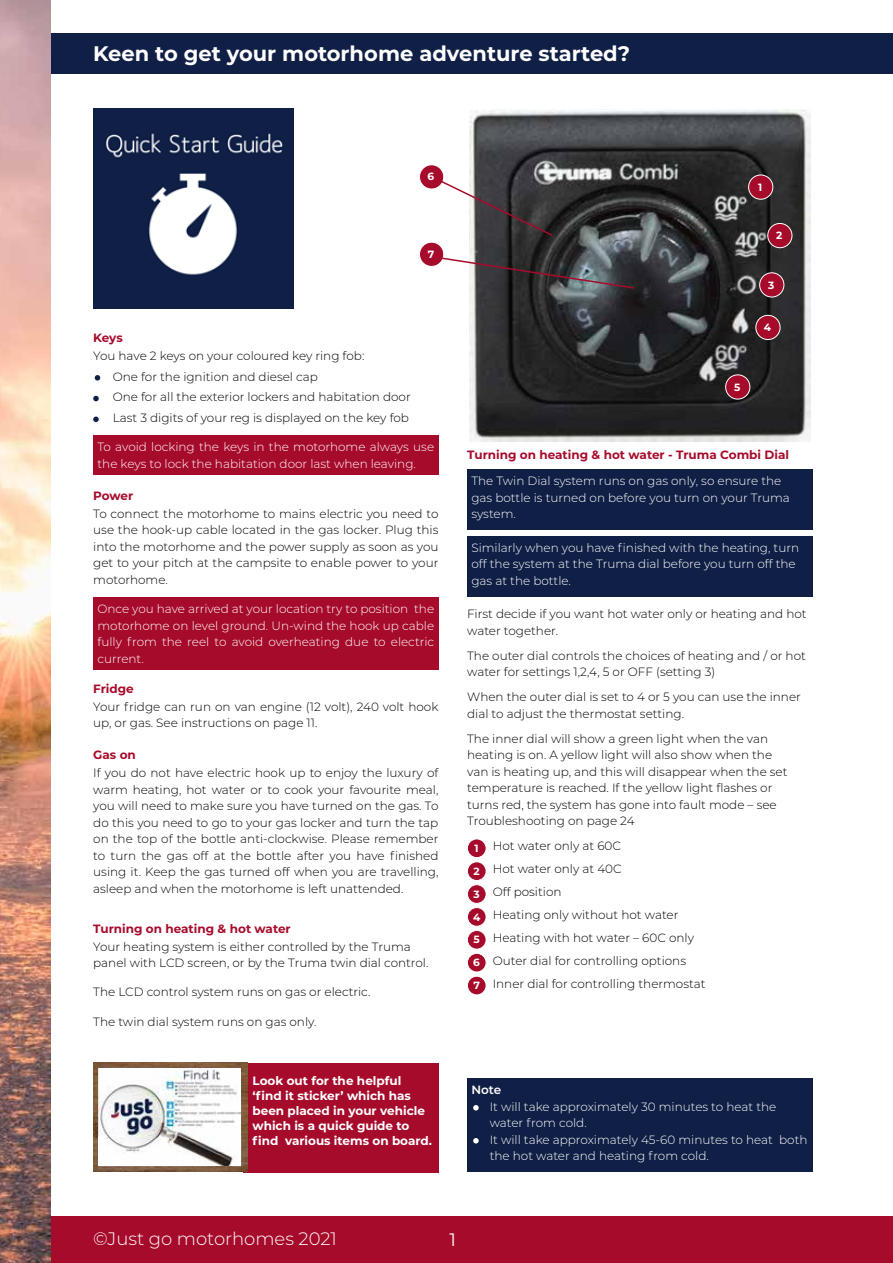
<style>
.page{position:relative;width:893px;height:1263px;background:#fff}
.page>*{position:absolute;margin:0;border:0;box-sizing:border-box;transform-origin:0 0}
.t1{font:700 21px "Montserrat";color:#fff}
.t2{font:300 18px "Montserrat";color:#fff}
.t3{font:18px "Montserrat";color:#fff}
.t4{font:300 12px/16.5px "Montserrat";color:#000}
.t5{font:300 12px/16.5px "Montserrat";color:#fff}
.t6{font:700 12px/15px "Montserrat";color:#fff}
.t7{font:700 12px "Montserrat";color:#a70b2b}
.t8{font:600 12px "Montserrat";color:#fff}
.t9{font:700 10.5px "Montserrat";color:#fff}
</style>
<div class="page">
<div style="left:49px;top:1216px;width:844px;height:47px;background:#a70b2b"></div>
<div style="left:49px;top:34px;width:844px;height:40px;background:#101f45"></div>
<img style="left:0;top:0;width:50px;height:1263px">
<div style="left:93px;top:435px;width:345px;height:40px;background:#a70b2b"></div>
<div style="left:93px;top:597px;width:345px;height:73px;background:#a70b2b"></div>
<svg style="left:95px;top:375px;width:5px;height:6px"></svg>
<svg style="left:93px;top:396px;width:6px;height:5px"></svg>
<svg style="left:93px;top:417px;width:6px;height:5px"></svg>
<div style="left:243px;top:1063px;width:195px;height:109px;background:#a70b2b"></div>
<img style="left:93px;top:1063px;width:154px;height:109px">
<img style="left:99px;top:1069px;width:142px;height:97px">
<div style="left:467px;top:469px;width:345px;height:61px;background:#101f45"></div>
<div style="left:467px;top:536px;width:345px;height:60px;background:#101f45"></div>
<div style="left:467px;top:1078px;width:345px;height:27px;background:#101f45"></div>
<div style="left:467px;top:1095px;width:345px;height:43px;background:#101f45"></div>
<div style="left:467px;top:1128px;width:345px;height:43px;background:#101f45"></div>
<div style="left:467px;top:839px;width:19px;height:19px;background:#a70b2b;border-radius:50%"></div>
<div style="left:467px;top:839px;width:19px;height:19px;border:1px solid #fff;border-radius:50%"></div>
<div style="left:467px;top:862px;width:19px;height:18px;background:#a70b2b;border-radius:50%"></div>
<div style="left:467px;top:861px;width:19px;height:20px;border:1px solid #fff;border-radius:50%"></div>
<div style="left:467px;top:885px;width:19px;height:18px;background:#a70b2b;border-radius:50%"></div>
<div style="left:467px;top:884px;width:19px;height:19px;border:1px solid #fff;border-radius:50%"></div>
<div style="left:467px;top:907px;width:19px;height:19px;background:#a70b2b;border-radius:50%"></div>
<div style="left:467px;top:907px;width:19px;height:19px;border:1px solid #fff;border-radius:50%"></div>
<div style="left:467px;top:930px;width:19px;height:19px;background:#a70b2b;border-radius:50%"></div>
<div style="left:467px;top:930px;width:19px;height:19px;border:1px solid #fff;border-radius:50%"></div>
<div style="left:467px;top:953px;width:19px;height:19px;background:#a70b2b;border-radius:50%"></div>
<div style="left:467px;top:953px;width:19px;height:19px;border:1px solid #fff;border-radius:50%"></div>
<div style="left:467px;top:976px;width:19px;height:19px;background:#a70b2b;border-radius:50%"></div>
<div style="left:467px;top:976px;width:19px;height:19px;border:1px solid #fff;border-radius:50%"></div>
<svg style="left:473px;top:1105px;width:6px;height:5px"></svg>
<svg style="left:473px;top:1138px;width:6px;height:5px"></svg>
<img style="left:93px;top:110px;width:200px;height:198px">
<img style="left:470px;top:109px;width:340px;height:332px">
<div style="left:749px;top:175px;width:24px;height:24px;background:#a70b2b;border-radius:50%"></div>
<div style="left:748px;top:175px;width:25px;height:24px;border:1px solid #fff;border-radius:50%"></div>
<div style="left:768px;top:223px;width:24px;height:25px;background:#a70b2b;border-radius:50%"></div>
<div style="left:767px;top:223px;width:25px;height:25px;border:1px solid #fff;border-radius:50%"></div>
<div style="left:760px;top:273px;width:24px;height:24px;background:#a70b2b;border-radius:50%"></div>
<div style="left:759px;top:273px;width:25px;height:24px;border:1px solid #fff;border-radius:50%"></div>
<div style="left:756px;top:315px;width:24px;height:25px;background:#a70b2b;border-radius:50%"></div>
<div style="left:756px;top:315px;width:24px;height:25px;border:1px solid #fff;border-radius:50%"></div>
<div style="left:726px;top:375px;width:24px;height:24px;background:#a70b2b;border-radius:50%"></div>
<div style="left:725px;top:375px;width:25px;height:24px;border:1px solid #fff;border-radius:50%"></div>
<div style="left:419px;top:165px;width:25px;height:24px;background:#a70b2b;border-radius:50%"></div>
<div style="left:419px;top:165px;width:25px;height:24px;border:1px solid #fff;border-radius:50%"></div>
<svg style="left:436px;top:178px;width:118px;height:59px"></svg>
<div style="left:419px;top:242px;width:25px;height:24px;background:#a70b2b;border-radius:50%"></div>
<div style="left:419px;top:242px;width:25px;height:25px;border:1px solid #fff;border-radius:50%"></div>
<svg style="left:440px;top:256px;width:195px;height:34px;background:#636063"></svg>
<h1 class="t1" style="left:93px;top:38px;width:538px">Keen to get your motorhome adventure started?</h1>
<p class="t9" style="left:428px;top:169px;width:8px">6</p>
<p class="t9" style="left:428px;top:247px;width:8px">7</p>
<p class="t7" style="left:93px;top:329px;width:31px">Keys</p>
<p class="t4" style="left:113px;top:345px;width:300px;line-height:20.7px;text-indent:-20px">You have 2 keys on your coloured key ring fob:<br>One for the ignition and diesel cap<br>One for all the exterior lockers and habitation door Last 3 digits of your reg is displayed on the key fob</p>
<p class="t5" style="left:97px;top:438px;width:338px">To avoid locking the keys in the motorhome always use the keys to lock the habitation door last when leaving.</p>
<p class="t7" style="left:93px;top:487px;width:42px">Power</p>
<p class="t4" style="left:93px;top:505px;width:347px;text-align:justify">To connect the motorhome to mains electric you need to use the hook-up cable located in the gas locker. Plug this into the motorhome and the power supply as soon as you get to your pitch at the campsite to enable power to your motorhome.</p>
<p class="t5" style="left:97px;top:600px;width:338px;text-align:justify">Once you have arrived at your location try to position the motorhome on level ground. Un-wind the hook up cable fully from the reel to avoid overheating due to electric current.</p>
<p class="t7" style="left:93px;top:680px;width:42px">Fridge</p>
<p class="t4" style="left:93px;top:698px;width:347px">Your fridge can run on van engine (12 volt), 240 volt hook up, or gas. See instructions on page 11.</p>
<p class="t7" style="left:93px;top:746px;width:44px">Gas on</p>
<p class="t4" style="left:93px;top:764px;width:347px;text-align:justify">If you do not have electric hook up to enjoy the luxury of warm heating, hot water or to cook your favourite meal, you will need to make sure you have turned on the gas. To do this you need to go to your gas locker and turn the tap on the top of the bottle anti-clockwise. Please remember to turn the gas off at the bottle after you have finished using it. Keep the gas turned off when you are travelling, asleep and when the motorhome is left unattended.</p>
<p class="t7" style="left:93px;top:920px;width:199px">Turning on heating &amp; hot water</p>
<p class="t4" style="left:93px;top:938px;width:337px">Your heating system is either controlled by the Truma panel with LCD screen, or by the Truma twin dial control.</p>
<p class="t4" style="left:93px;top:983px;width:279px">The LCD control system runs on gas or electric.</p>
<p class="t4" style="left:93px;top:1013px;width:225px">The twin dial system runs on gas only.</p>
<p class="t6" style="left:252px;top:1073px;width:181px">Look out for the helpful ‘find it sticker’ which has been placed in your vehicle which is a quick guide to find various items on board.</p>
<p class="t9" style="left:758px;top:179px;width:6px">1</p>
<p class="t9" style="left:776px;top:228px;width:8px">2</p>
<p class="t9" style="left:734px;top:379px;width:8px">5</p>
<p class="t9" style="left:768px;top:277px;width:8px">3</p>
<p class="t9" style="left:764px;top:320px;width:9px">4</p>
<p class="t7" style="left:467px;top:446px;width:323px">Turning on heating &amp; hot water - Truma Combi Dial</p>
<p class="t5" style="left:471px;top:472px;width:320px">The Twin Dial system runs on gas only, so ensure the gas bottle is turned on before you turn on your Truma system.</p>
<p class="t5" style="left:471px;top:539px;width:329px">Similarly when you have finished with the heating, turn off the system at the Truma dial before you turn off the gas at the bottle.</p>
<p class="t4" style="left:467px;top:605px;width:341px">First decide if you want hot water only or heating and hot water together.</p>
<p class="t4" style="left:467px;top:647px;width:340px">The outer dial controls the choices of heating and / or hot water for settings 1,2,4, 5 or OFF (setting 3)</p>
<p class="t4" style="left:467px;top:688px;width:335px">When the outer dial is set to 4 or 5 you can use the inner dial to adjust the thermostat setting.</p>
<p class="t4" style="left:467px;top:730px;width:322px">The inner dial will show a green light when the van heating is on. A yellow light will also show when the van is heating up, and this will disappear when the set temperature is reached. If the yellow light flashes or turns red, the system has gone into fault mode – see Troubleshooting on page 24</p>
<p class="t4" style="left:473px;top:834px;width:234px;line-height:23px"><sub>1</sub> Hot water only at 60C<br><sub>2</sub> Hot water only at 40C<br><sub>3</sub> Off position<br><sub>4</sub> Heating only without hot water<br><sub>5</sub> Heating with hot water – 60C only<br><sub>6</sub> Outer dial for controlling options<br><sub>7</sub> Inner dial for controlling thermostat</p>
<p class="t8" style="left:471px;top:1081px;width:31px">Note</p>
<p class="t5" style="left:490px;top:1098px;width:319px">It will take approximately 30 minutes to heat the water from cold.<br>It will take approximately 45-60 minutes to heat both the hot water and heating from cold.</p>
<h2 class="t2" style="left:93px;top:1226px;width:245px">©Just go motorhomes 2021</h2>
<h2 class="t3" style="left:450px;top:1227px;width:8px">1</h2>
</div>
